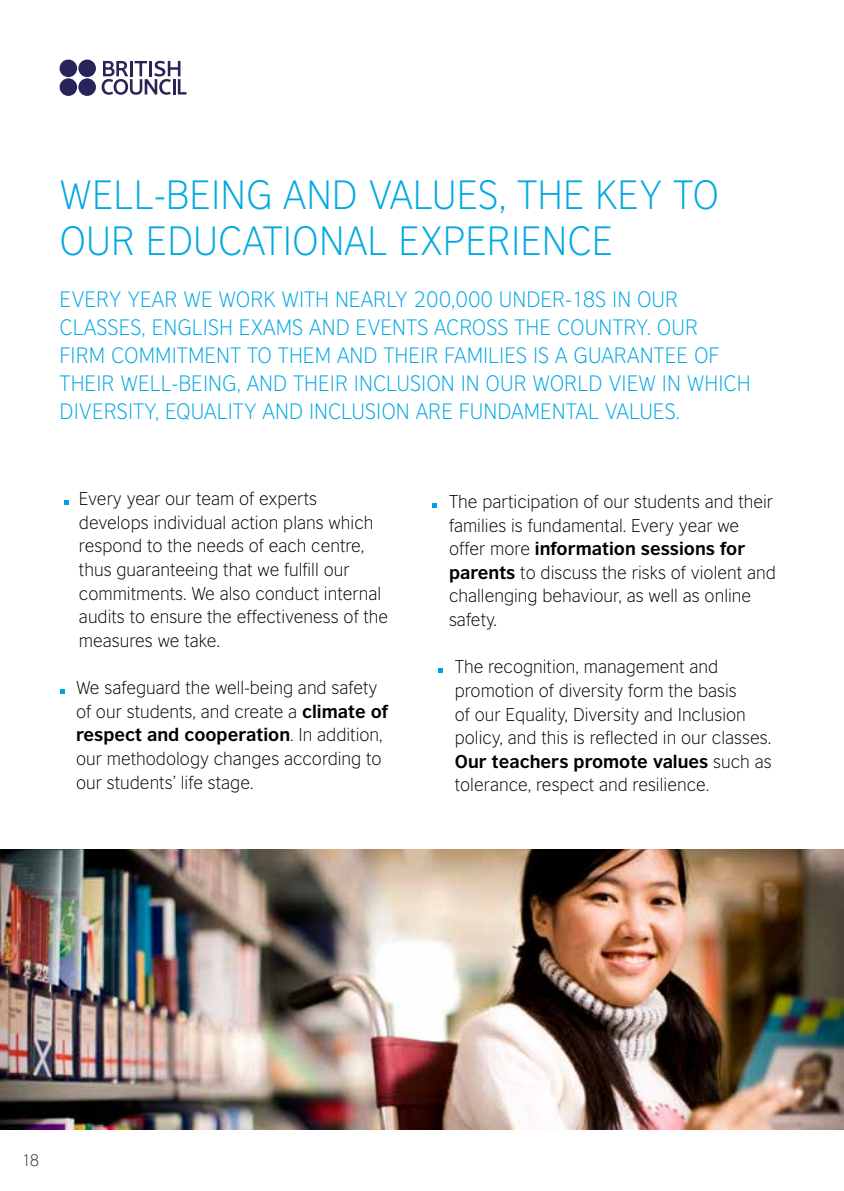
<style>
.page{position:relative;width:844px;height:1191px;background:#fff}
.page>*{position:absolute;margin:0;border:0;box-sizing:border-box;transform-origin:0 0}
.t1{font:300 38.5px/46.2px "British Council Sans";color:#00a8e2}
.t2{font:300 21px/28px "British Council Sans";color:#00a8e2}
.t3{font:300 17.5px/23.6px "British Council Sans";color:#000}
.t4{font:300 15.75px "British Council Sans";color:#30383a}
.s1{font-weight:700}
</style>
<div class="page">
<svg style="left:102px;top:61px;width:84px;height:34px"></svg>
<div style="left:60px;top:60px;width:17px;height:17px;background:#292458;border-radius:50%"></div>
<div style="left:78px;top:60px;width:18px;height:17px;background:#292458;border-radius:50%"></div>
<div style="left:60px;top:78px;width:17px;height:18px;background:#292458;border-radius:50%"></div>
<div style="left:78px;top:78px;width:18px;height:18px;background:#292458;border-radius:50%"></div>
<svg style="left:64px;top:500px;width:5px;height:5px"></svg>
<svg style="left:60px;top:689px;width:4px;height:5px"></svg>
<svg style="left:432px;top:503px;width:5px;height:5px"></svg>
<svg style="left:438px;top:668px;width:5px;height:5px"></svg>
<img style="left:0;top:849px;width:843px;height:280px">
<h1 class="t1" style="left:60px;top:172px;width:661px">WELL-BEING AND VALUES, THE KEY TO<br>OUR EDUCATIONAL EXPERIENCE</h1>
<p class="t2" style="left:60px;top:285px;width:692px">EVERY YEAR WE WORK WITH NEARLY 200,000 UNDER-18S IN OUR CLASSES, ENGLISH EXAMS AND EVENTS ACROSS THE COUNTRY. OUR<br>FIRM COMMITMENT TO THEM AND THEIR FAMILIES IS A GUARANTEE OF THEIR WELL-BEING, AND THEIR INCLUSION IN OUR WORLD VIEW IN WHICH DIVERSITY, EQUALITY AND INCLUSION ARE FUNDAMENTAL VALUES.</p>
<p class="t3" style="left:79px;top:487px;width:311px">Every year our team of experts develops individual action plans which respond to the needs of each centre, thus guaranteeing that we fulfill our commitments. We also conduct internal audits to ensure the effectiveness of the measures we take.</p>
<p class="t3" style="left:76px;top:676px;width:313px">We safeguard the well-being and safety of our students, and create a <span class="s1">climate of respect and cooperation</span>. In addition, our methodology changes according to our students’ life stage.</p>
<p class="t3" style="left:449px;top:490px;width:328px">The participation of our students and their families is fundamental. Every year we offer more <span class="s1">information sessions for parents</span> to discuss the risks of violent and challenging behaviour, as well as online safety.</p>
<p class="t3" style="left:454px;top:655px;width:318px">The recognition, management and promotion of diversity form the basis<br>of our Equality, Diversity and Inclusion policy, and this is reflected in our classes.<br><span class="s1">Our teachers promote values</span> such as tolerance, respect and resilience.</p>
<p class="t4" style="left:22px;top:1151px;width:19px">18</p>
</div>
